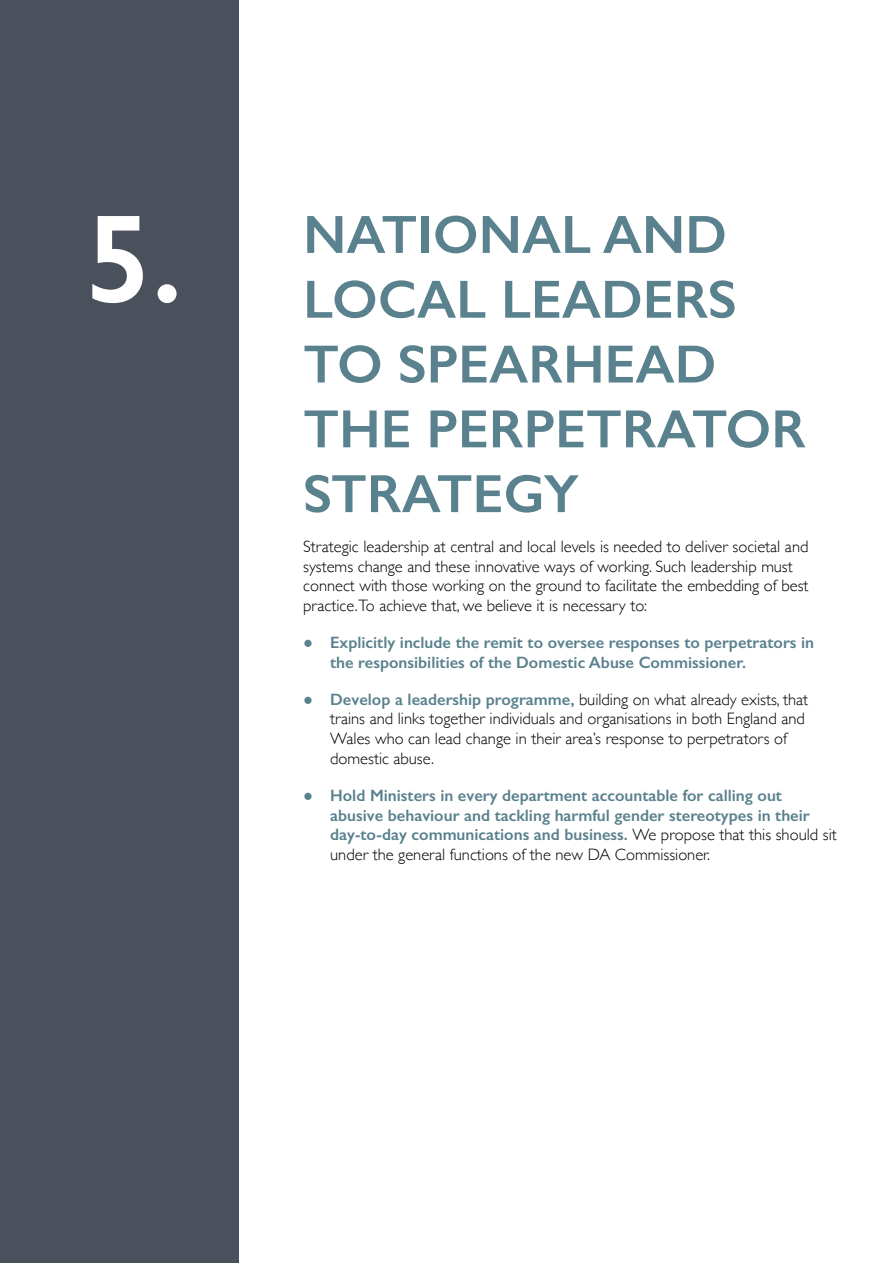
<style>
.page{position:relative;width:893px;height:1263px;background:#fff}
.page>*{position:absolute;margin:0;border:0;box-sizing:border-box;transform-origin:0 0}
.t1{font:600 126px "Gill Sans";color:#fff}
.Call_to_action_numbe{font:600 54px/64.8px "Gill Sans";color:#5a818e}
.Body{font:300 16.5px/19.8px "Gill Sans";color:#000}
.t2{font:600 16.5px/19.8px "Gill Sans";color:#5a818e}
.s1{font-family:"Georgia";font-weight:700}
.s2{font-family:"Georgia";font-weight:700;color:#5a818e}
.s3{font-weight:600;color:#5a818e}
.s4{font-weight:300;color:#000}
</style>
<div class="page">
<div style="left:0;top:0;width:238px;height:1263px;background:#4a505c"></div>
<p class="t1" style="left:85px;top:183px;width:99px">5.</p>
<p class="Call_to_action_numbe" style="left:303px;top:202px;width:504px">NATIONAL AND<br>LOCAL LEADERS<br>TO SPEARHEAD<br>THE PERPETRATOR<br>STRATEGY</p>
<p class="Body" style="left:303px;top:536px;width:507px">Strategic leadership at central and local levels is needed to deliver societal and systems change and these innovative ways of working. Such leadership must connect with those working on the ground to facilitate the embedding of best practice.To achieve that, we believe it is necessary to:</p>
<p class="t2" style="left:330px;top:632px;width:485px;text-indent:-27px"><span class="s1">●</span> Explicitly include the remit to oversee responses to perpetrators in the responsibilities of the Domestic Abuse Commissioner.</p>
<p class="Body" style="left:330px;top:688px;width:479px;text-indent:-27px"><span class="s2">●</span> <span class="s3">Develop a leadership programme,</span> building on what already exists, that trains and links together individuals and organisations in both England and Wales who can lead change in their area’s response to perpetrators of domestic abuse.</p>
<p class="t2" style="left:330px;top:785px;width:508px;text-indent:-27px"><span class="s1">●</span> Hold Ministers in every department accountable for calling out abusive behaviour and tackling harmful gender stereotypes in their day-to-day communications and business. <span class="s4">We propose that this should sit under the general functions of the new DA Commissioner.</span></p>
</div>
